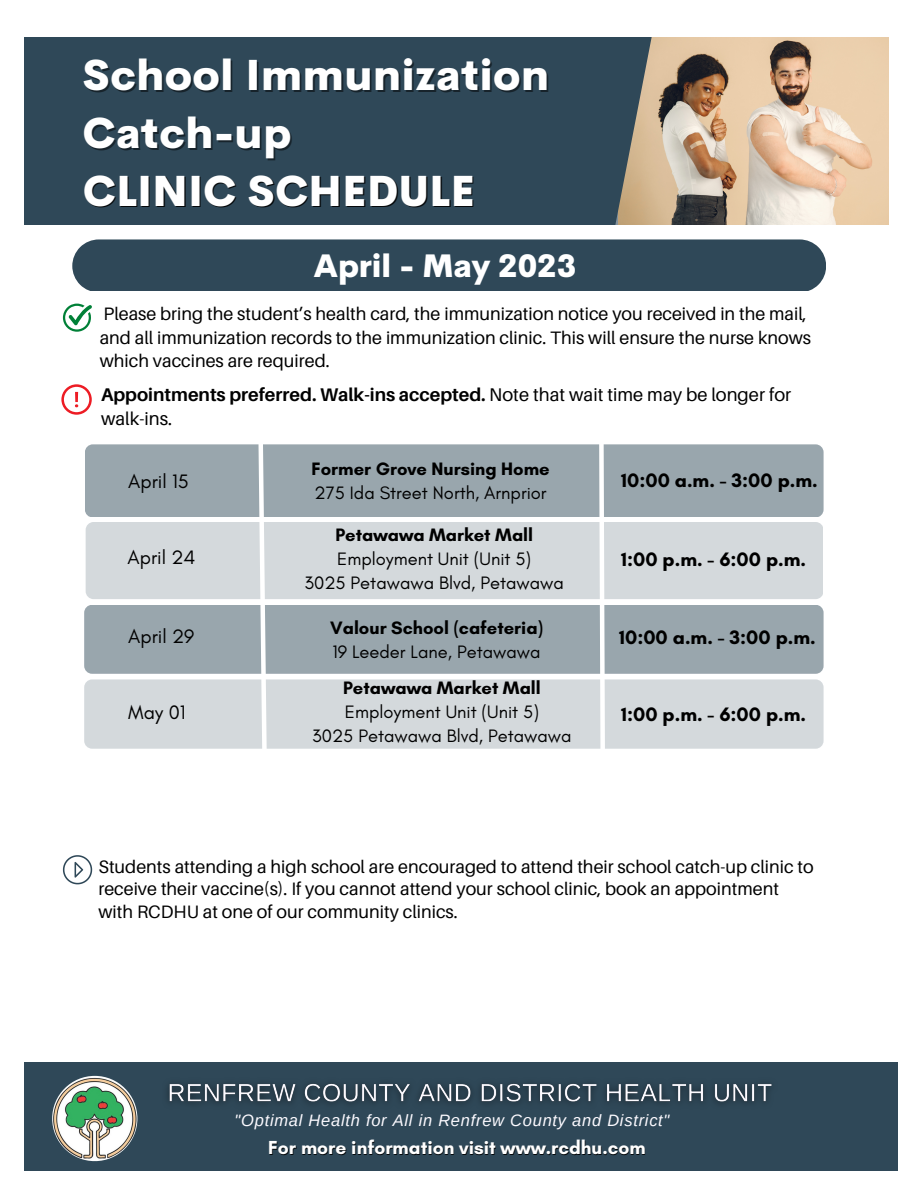
<style>
.page{position:relative;width:918px;height:1188px;background:#fff}
.page>*{position:absolute;margin:0;border:0;box-sizing:border-box;transform-origin:0 0}
.t1{font:800 42px/58.5px "Cerebri Sans";letter-spacing:.02em;color:#fff}
.t2{font:800 31.5px "Cerebri Sans";color:#fff}
.t3{font:700 19.8px "Glacial Indifference";color:#000}
.t4{font:19.8px "Glacial Indifference";color:#000}
.t5{font:700 19.2px "Glacial Indifference";color:#fff}
.t6{font:18.3px/23.7px "Glacial Indifference";color:#000;text-align:center}
.t7{font:700 18.3px "Glacial Indifference";color:#000}
.t8{font:700 18.3px/23.7px "Aileron";color:#000}
.t9{font:18px/23.7px "Aileron";color:#000}
.t10{font:italic 16.5px "Arimo";letter-spacing:.045em;color:#fcfaff}
.s1{font-weight:400}
</style>
<div class="page">
<img style="left:657px;top:37px;width:232px;height:188px">
<div style="left:24px;top:20px;width:421px;height:258px;background:#2f4858"></div>
<svg style="left:355px;top:36px;width:300px;height:190px;fill:#2f4858"></svg>
<div style="left:0;top:0;width:918px;height:36px;background:#fff"></div>
<div style="left:0;top:226px;width:918px;height:131px;background:#fff"></div>
<div style="left:24px;top:1062px;width:873px;height:109px;background:#2f4858"></div>
<div style="left:72px;top:239px;width:753px;height:52px;background:#2f4858"></div>
<img style="left:52px;top:1076px;width:85px;height:85px;border-radius:50%">
<svg style="left:63px;top:304px;width:29px;height:28px"></svg>
<div style="left:85px;top:444px;width:738px;height:73px;background:#99a6ad;border-radius:8px"></div>
<div style="left:86px;top:522px;width:737px;height:77px;background:#d4d9dc;border-radius:8px"></div>
<div style="left:84px;top:605px;width:740px;height:68px;background:#99a6ad;border-radius:8px"></div>
<div style="left:84px;top:679px;width:740px;height:70px;background:#d4d9dc;border-radius:8px"></div>
<svg style="left:256px;top:444px;width:16px;height:305px"></svg>
<svg style="left:61px;top:384px;width:31px;height:31px"></svg>
<svg style="left:63px;top:855px;width:29px;height:29px"></svg>
<svg style="left:597px;top:444px;width:11px;height:305px"></svg>
<img style="left:167px;top:1083px;width:605px;height:21px">
<h1 class="t1" style="left:83px;top:46px;width:468px">School Immunization<br>Catch-up</h1>
<h1 class="t1" style="left:83px;top:162px;width:393px">CLINIC SCHEDULE</h1>
<h2 class="t2" style="left:314px;top:245px;width:264px">April - May 2023</h2>
<p class="t9" style="left:100px;top:302px;width:713px">Please bring the student’s health card, the immunization notice you received in the mail, and all immunization records to the immunization clinic. This will ensure the nurse knows which vaccines are required.</p>
<p class="t8" style="left:101px;top:383px;width:692px">Appointments preferred. Walk-ins accepted. <span class="s1">Note that wait time may be longer for walk-ins.</span></p>
<p class="t4" style="left:128px;top:469px;width:62px">April 15</p>
<p class="t4" style="left:128px;top:546px;width:70px">April 24</p>
<p class="t7" style="left:312px;top:458px;width:240px">Former Grove Nursing Home</p>
<p class="t6" style="left:315px;top:480px;width:234px">275 Ida Street North, Arnprior</p>
<p class="t7" style="left:335px;top:524px;width:199px">Petawawa Market Mall</p>
<p class="t6" style="left:305px;top:547px;width:261px">Employment Unit (Unit 5)<br>3025 Petawawa Blvd, Petawawa</p>
<p class="t3" style="left:621px;top:468px;width:198px">10:00 a.m. - 3:00 p.m.</p>
<p class="t3" style="left:621px;top:547px;width:186px">1:00 p.m. - 6:00 p.m.</p>
<p class="t7" style="left:330px;top:617px;width:214px">Valour School (cafeteria)</p>
<p class="t6" style="left:333px;top:640px;width:210px">19 Leeder Lane, Petawawa</p>
<p class="t7" style="left:343px;top:677px;width:199px">Petawawa Market Mall</p>
<p class="t6" style="left:312px;top:700px;width:261px">Employment Unit (Unit 5)<br>3025 Petawawa Blvd, Petawawa</p>
<p class="t4" style="left:128px;top:624px;width:68px">April 29</p>
<p class="t3" style="left:619px;top:625px;width:198px">10:00 a.m. - 3:00 p.m.</p>
<p class="t4" style="left:128px;top:700px;width:59px">May 01</p>
<p class="t3" style="left:621px;top:702px;width:186px">1:00 p.m. - 6:00 p.m.</p>
<p class="t9" style="left:98px;top:855px;width:717px;line-height:22.5px">Students attending a high school are encouraged to attend their school catch-up clinic to receive their vaccine(s). If you cannot attend your school clinic, book an appointment with RCDHU at one of our community clinics.</p>
<p class="t10" style="left:235px;top:1111px;width:436px">"Optimal Health for All in Renfrew County and District"</p>
<p class="t5" style="left:268px;top:1136px;width:379px">For more information visit www.rcdhu.com</p>
</div>
